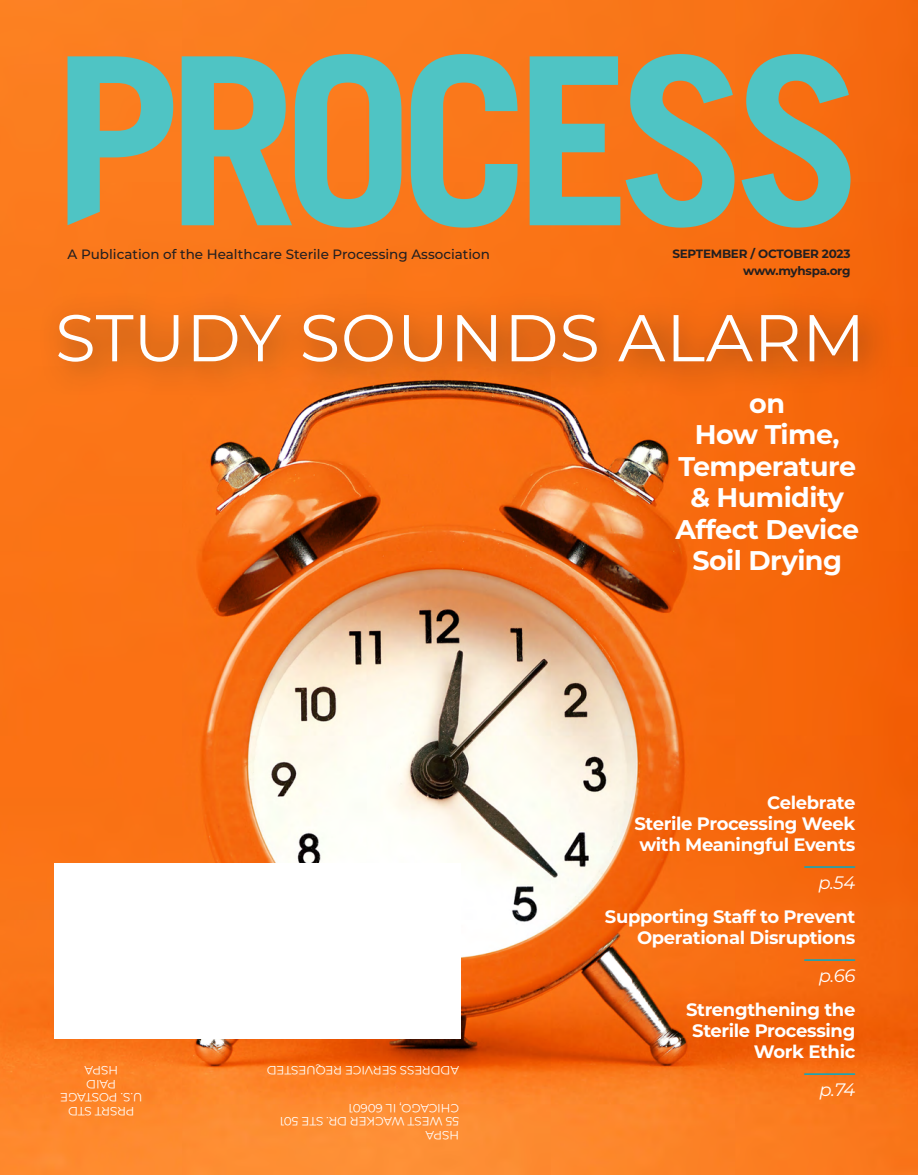
<style>
.page{position:relative;width:918px;height:1175px;background:#fff}
.page>*{position:absolute;margin:0;border:0;box-sizing:border-box;transform-origin:0 0}
.t1{font:66px "Montserrat";letter-spacing:.01em;color:#fff}
.t2{font:700 27px/31.5px "Montserrat";letter-spacing:-.02em;color:#fff;text-align:center}
.t3{font:700 18px/21px "Montserrat";letter-spacing:-.02em;color:#fff;text-align:right}
.t4{font:italic 18px "Montserrat";color:#fff}
.t5{font:500 13.5px "Montserrat";color:#231f20}
.t6{font:12px "Montserrat";letter-spacing:-.01em;color:#fff}
.t7{font:700 12px/17.4px "Montserrat";letter-spacing:-.02em;color:#231f20;text-align:right}
</style>
<div class="page">
<img style="left:0;top:0;width:918px;height:1174px">
<div style="left:54px;top:863px;width:406px;height:176px;background:#fff"></div>
<svg style="left:68px;top:56px;width:105px;height:169px;background:#9ca379"></svg>
<svg style="left:182px;top:54px;width:219px;height:174px;background:#8da987"></svg>
<svg style="left:411px;top:54px;width:106px;height:174px;background:#9ba177"></svg>
<svg style="left:530px;top:56px;width:90px;height:169px;background:#89a888"></svg>
<svg style="left:626px;top:54px;width:109px;height:174px;background:#9c9e74"></svg>
<svg style="left:742px;top:54px;width:109px;height:174px;background:#9c9c72"></svg>
<hr style="left:805px;top:866px;width:50px;height:1px;background:#00abc7">
<hr style="left:805px;top:959px;width:50px;height:1px;background:#00abc7">
<hr style="left:805px;top:1073px;width:50px;height:1px;background:#00abc7">
<div style="left:37px;top:291px;width:858px;height:107px;background:#231f20;opacity:.61"></div>
<p class="t5" style="left:68px;top:245px;width:424px">A Publication of the Healthcare Sterile Processing Association</p>
<p class="t7" style="left:672px;top:244px;width:180px">SEPTEMBER / OCTOBER 2023 www.myhspa.org</p>
<p class="t1" style="left:55px;top:292px;width:812px">STUDY SOUNDS ALARM</p>
<p class="t2" style="left:675px;top:386px;width:185px">on<br>How Time,<br>Temperature &amp; Humidity<br>Affect Device<br>Soil Drying</p>
<p class="t6" style="left:118px;top:1078px;width:35px;rotate:-180deg">HSPA</p>
<p class="t6" style="left:116px;top:1092px;width:31px;rotate:-180deg">PAID</p>
<p class="t6" style="left:142px;top:1105px;width:84px;rotate:-180deg">U.S. POSTAGE</p>
<p class="t6" style="left:134px;top:1119px;width:68px;rotate:-180deg">PRSRT STD</p>
<p class="t6" style="left:459px;top:1078px;width:194px;rotate:-180deg">ADDRESS SERVICE REQUESTED</p>
<p class="t6" style="left:459px;top:1116px;width:112px;rotate:-180deg">CHICAGO, IL 60601</p>
<p class="t6" style="left:459px;top:1129px;width:181px;rotate:-180deg">55 WEST WACKER DR. STE 501</p>
<p class="t6" style="left:459px;top:1143px;width:35px;rotate:-180deg">HSPA</p>
<p class="t3" style="left:634px;top:791px;width:222px;text-align:justify;text-indent:133px">Celebrate Sterile Processing Week with Meaningful Events</p>
<p class="t4" style="left:819px;top:870px;width:38px">p.54</p>
<p class="t3" style="left:605px;top:905px;width:252px">Supporting Staff to Prevent<br>Operational Disruptions</p>
<p class="t4" style="left:819px;top:963px;width:38px">p.66</p>
<p class="t3" style="left:686px;top:998px;width:171px">Strengthening the<br>Sterile Processing<br>Work Ethic</p>
<p class="t4" style="left:820px;top:1077px;width:37px">p.74</p>
</div>
